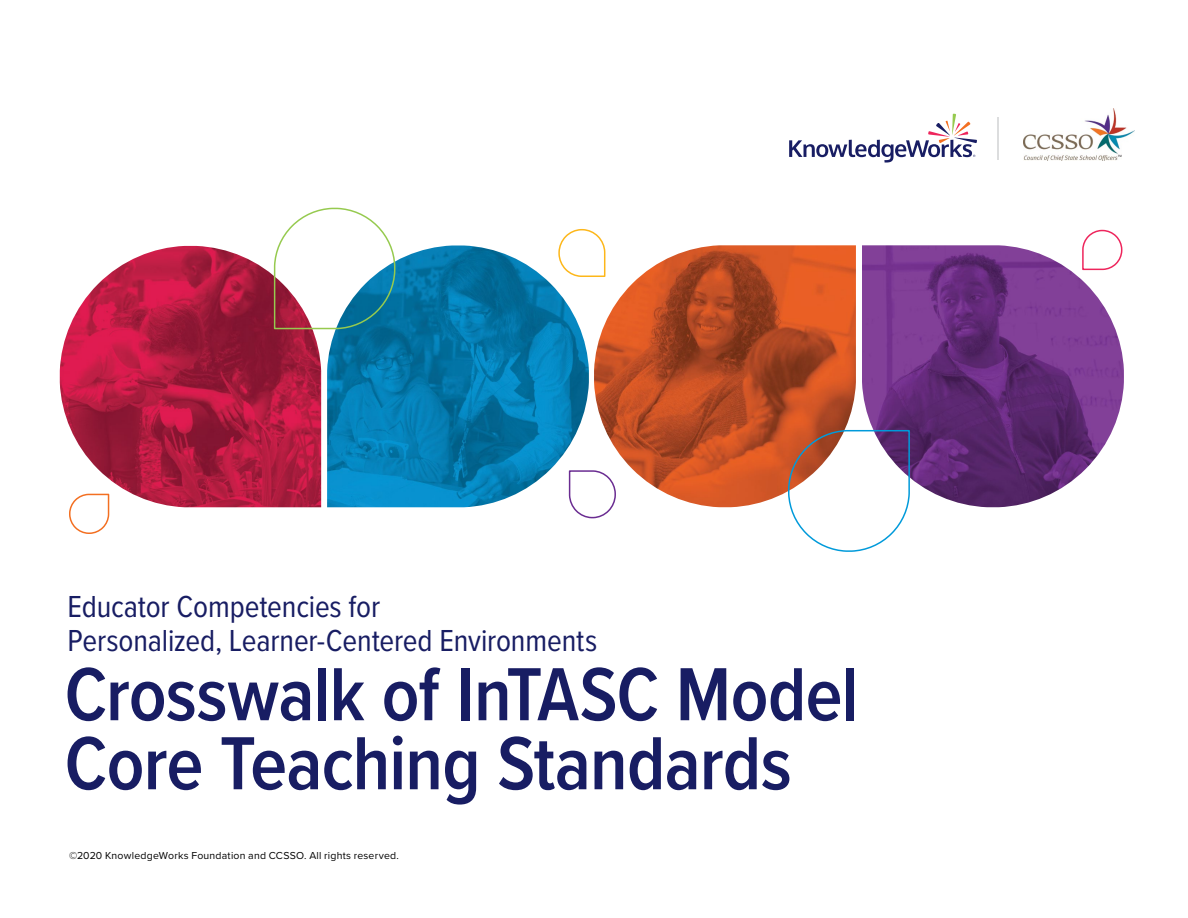
<style>
.page{position:relative;width:1188px;height:918px;background:#fff}
.page>*{position:absolute;margin:0;border:0;box-sizing:border-box;transform-origin:0 0}
.t1{font:600 78px/69px "Proxima Nova Cond";letter-spacing:-.015em;color:#181d63}
.t2{font:31.5px/33.9px "Proxima Nova Cond";letter-spacing:-.005em;color:#181d63}
.t3{font:10.5px "Proxima Nova";letter-spacing:.02em;color:#000}
</style>
<div class="page">
<img style="left:60px;top:246px;width:261px;height:261px">
<img style="left:327px;top:246px;width:262px;height:261px">
<img style="left:862px;top:245px;width:262px;height:262px">
<img style="left:594px;top:245px;width:262px;height:262px">
<svg style="left:787px;top:429px;width:124px;height:123px"></svg>
<svg style="left:1081px;top:229px;width:42px;height:42px"></svg>
<svg style="left:68px;top:493px;width:42px;height:41px"></svg>
<svg style="left:273px;top:207px;width:123px;height:123px"></svg>
<svg style="left:558px;top:229px;width:48px;height:49px"></svg>
<svg style="left:568px;top:470px;width:49px;height:49px"></svg>
<img style="left:1024px;top:108px;width:110px;height:53px">
<svg style="left:789px;top:114px;width:188px;height:49px"></svg>
<hr style="left:997px;top:117px;width:2px;height:43px;background:#dcddde">
<p class="t2" style="left:68px;top:589px;width:531px">Educator Competencies for<br>Personalized, Learner-Centered Environments</p>
<h1 class="t1" style="left:64px;top:658px;width:796px">Crosswalk of InTASC Model<br>Core Teaching Standards</h1>
<p class="t3" style="left:69px;top:847px;width:331px">©2020 KnowledgeWorks Foundation and CCSSO. All rights reserved.</p>
</div>
